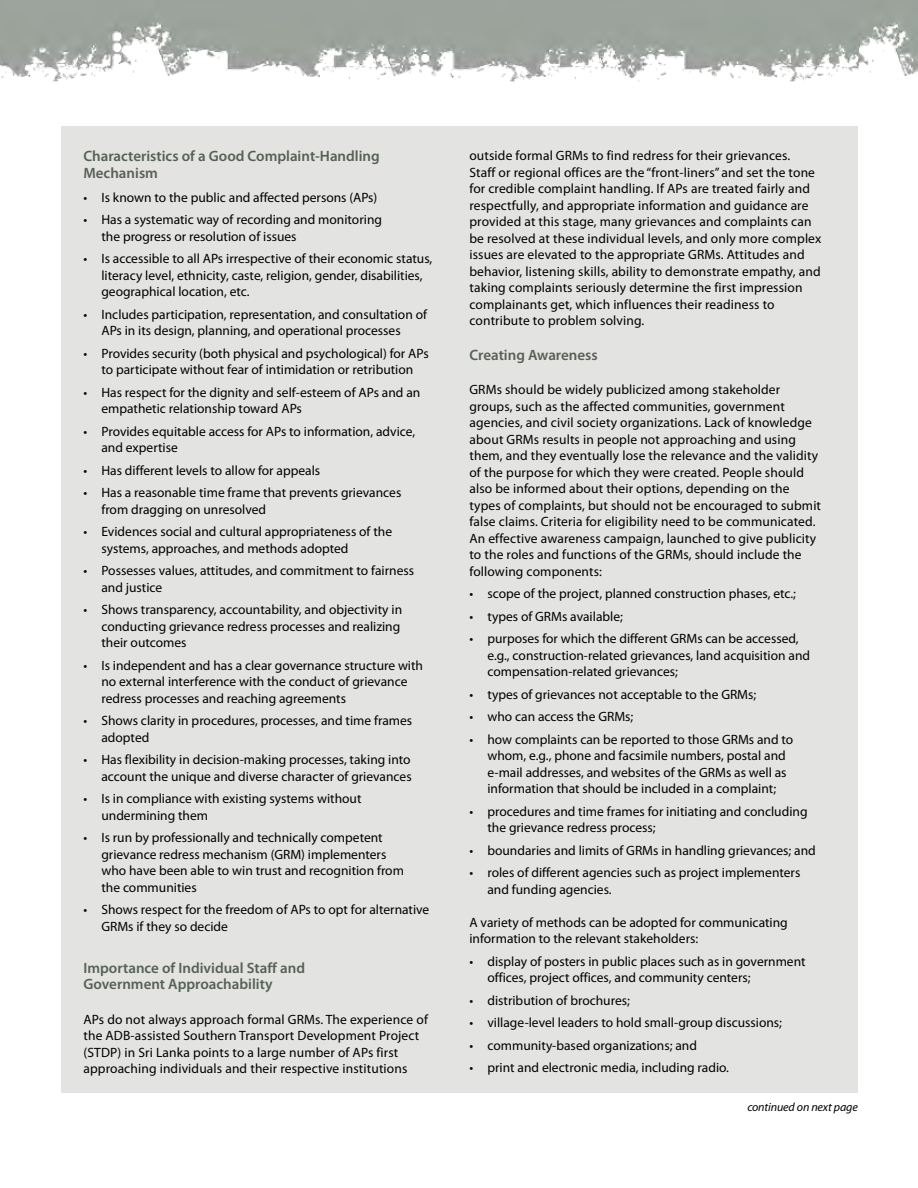
<style>
.page{position:relative;width:918px;height:1188px;background:#fff}
.page>*{position:absolute;margin:0;border:0;box-sizing:border-box;transform-origin:0 0}
.t1{font:600 15px/16.5px "Myriad Pro";color:#566156}
.t2{font:13.5px/16.5px "Myriad Pro";color:#000}
.t3{font:italic 12px "Myriad Pro";letter-spacing:-.01em;color:#000}
</style>
<div class="page">
<img style="left:0;top:0;width:918px;height:259px">
<div style="left:61px;top:126px;width:796px;height:967px;background:#e3e3e1"></div>
<p class="t1" style="left:83px;top:148px;width:298px">Characteristics of a Good Complaint-Handling<br>Mechanism</p>
<p class="t2" style="left:83px;top:189px;width:296px">• Is known to the public and affected persons (APs)</p>
<p class="t2" style="left:101px;top:211px;width:282px;text-indent:-18px">• Has a systematic way of recording and monitoring the progress or resolution of issues</p>
<p class="t2" style="left:101px;top:250px;width:332px;text-indent:-18px">• Is accessible to all APs irrespective of their economic status, literacy level, ethnicity, caste, religion, gender, disabilities, geographical location, etc.</p>
<p class="t2" style="left:101px;top:306px;width:327px;text-indent:-18px">• Includes participation, representation, and consultation of<br>APs in its design, planning, and operational processes</p>
<p class="t2" style="left:83px;top:345px;width:347px;text-align:center">• Provides security (both physical and psychological) for APs to participate without fear of intimidation or retribution</p>
<p class="t2" style="left:101px;top:384px;width:320px;text-indent:-18px">• Has respect for the dignity and self-esteem of APs and an empathetic relationship toward APs</p>
<p class="t2" style="left:101px;top:423px;width:315px;text-indent:-18px">• Provides equitable access for APs to information, advice, and expertise</p>
<p class="t2" style="left:83px;top:462px;width:238px">• Has different levels to allow for appeals</p>
<p class="t2" style="left:101px;top:484px;width:301px;text-indent:-18px">• Has a reasonable time frame that prevents grievances from dragging on unresolved</p>
<p class="t2" style="left:101px;top:523px;width:292px;text-indent:-18px">• Evidences social and cultural appropriateness of the systems, approaches, and methods adopted</p>
<p class="t2" style="left:101px;top:562px;width:314px;text-indent:-18px">• Possesses values, attitudes, and commitment to fairness and justice</p>
<p class="t2" style="left:101px;top:601px;width:302px;text-indent:-18px">• Shows transparency, accountability, and objectivity in conducting grievance redress processes and realizing their outcomes</p>
<p class="t2" style="left:101px;top:657px;width:323px;text-indent:-18px">• Is independent and has a clear governance structure with no external interference with the conduct of grievance redress processes and reaching agreements</p>
<p class="t2" style="left:101px;top:712px;width:312px;text-indent:-18px">• Shows clarity in procedures, processes, and time frames adopted</p>
<p class="t2" style="left:83px;top:751px;width:330px;text-align:right">• Has flexibility in decision-making processes, taking into account the unique and diverse character of grievances</p>
<p class="t2" style="left:101px;top:790px;width:262px;text-indent:-18px">• Is in compliance with existing systems without undermining them</p>
<p class="t2" style="left:101px;top:829px;width:304px;text-indent:-18px">• Is run by professionally and technically competent grievance redress mechanism (GRM) implementers who have been able to win trust and recognition from the communities</p>
<p class="t2" style="left:101px;top:901px;width:329px;text-indent:-18px">• Shows respect for the freedom of APs to opt for alternative<br>GRMs if they so decide</p>
<p class="t1" style="left:83px;top:959px;width:223px">Importance of Individual Staff and<br>Government Approachability</p>
<p class="t2" style="left:83px;top:1011px;width:346px">APs do not always approach formal GRMs. The experience of the ADB-assisted Southern Transport Development Project (STDP) in Sri Lanka points to a large number of APs first approaching individuals and their respective institutions</p>
<p class="t2" style="left:469px;top:147px;width:353px">outside formal GRMs to find redress for their grievances.<br>Staff or regional offices are the “front-liners” and set the tone for credible complaint handling. If APs are treated fairly and respectfully, and appropriate information and guidance are provided at this stage, many grievances and complaints can be resolved at these individual levels, and only more complex issues are elevated to the appropriate GRMs. Attitudes and behavior, listening skills, ability to demonstrate empathy, and taking complaints seriously determine the first impression complainants get, which influences their readiness to contribute to problem solving.</p>
<p class="t1" style="left:469px;top:346px;width:130px">Creating Awareness</p>
<p class="t2" style="left:469px;top:381px;width:353px">GRMs should be widely publicized among stakeholder groups, such as the affected communities, government agencies, and civil society organizations. Lack of knowledge about GRMs results in people not approaching and using them, and they eventually lose the relevance and the validity of the purpose for which they were created. People should also be informed about their options, depending on the types of complaints, but should not be encouraged to submit false claims. Criteria for eligibility need to be communicated.<br>An effective awareness campaign, launched to give publicity to the roles and functions of the GRMs, should include the following components:</p>
<p class="t2" style="left:469px;top:585px;width:328px">• scope of the project, planned construction phases, etc.;</p>
<p class="t2" style="left:469px;top:608px;width:155px">• types of GRMs available;</p>
<p class="t2" style="left:487px;top:630px;width:324px;text-indent:-18px">• purposes for which the different GRMs can be accessed, e.g., construction-related grievances, land acquisition and compensation-related grievances;</p>
<p class="t2" style="left:469px;top:686px;width:288px">• types of grievances not acceptable to the GRMs;</p>
<p class="t2" style="left:469px;top:708px;width:165px">• who can access the GRMs;</p>
<p class="t2" style="left:487px;top:731px;width:307px;text-indent:-18px">• how complaints can be reported to those GRMs and to whom, e.g., phone and facsimile numbers, postal and e-mail addresses, and websites of the GRMs as well as information that should be included in a complaint;</p>
<p class="t2" style="left:487px;top:803px;width:322px;text-indent:-18px">• procedures and time frames for initiating and concluding the grievance redress process;</p>
<p class="t2" style="left:469px;top:842px;width:348px">• boundaries and limits of GRMs in handling grievances; and</p>
<p class="t2" style="left:487px;top:864px;width:314px;text-indent:-18px">• roles of different agencies such as project implementers and funding agencies.</p>
<p class="t2" style="left:469px;top:914px;width:320px">A variety of methods can be adopted for communicating information to the relevant stakeholders:</p>
<p class="t2" style="left:487px;top:953px;width:320px;text-indent:-18px">• display of posters in public places such as in government offices, project offices, and community centers;</p>
<p class="t2" style="left:469px;top:992px;width:162px">• distribution of brochures;</p>
<p class="t2" style="left:469px;top:1014px;width:314px">• village-level leaders to hold small-group discussions;</p>
<p class="t2" style="left:469px;top:1037px;width:229px">• community-based organizations; and</p>
<p class="t2" style="left:469px;top:1059px;width:261px">• print and electronic media, including radio.</p>
<p class="t3" style="left:747px;top:1100px;width:112px">continued on next page</p>
</div>
